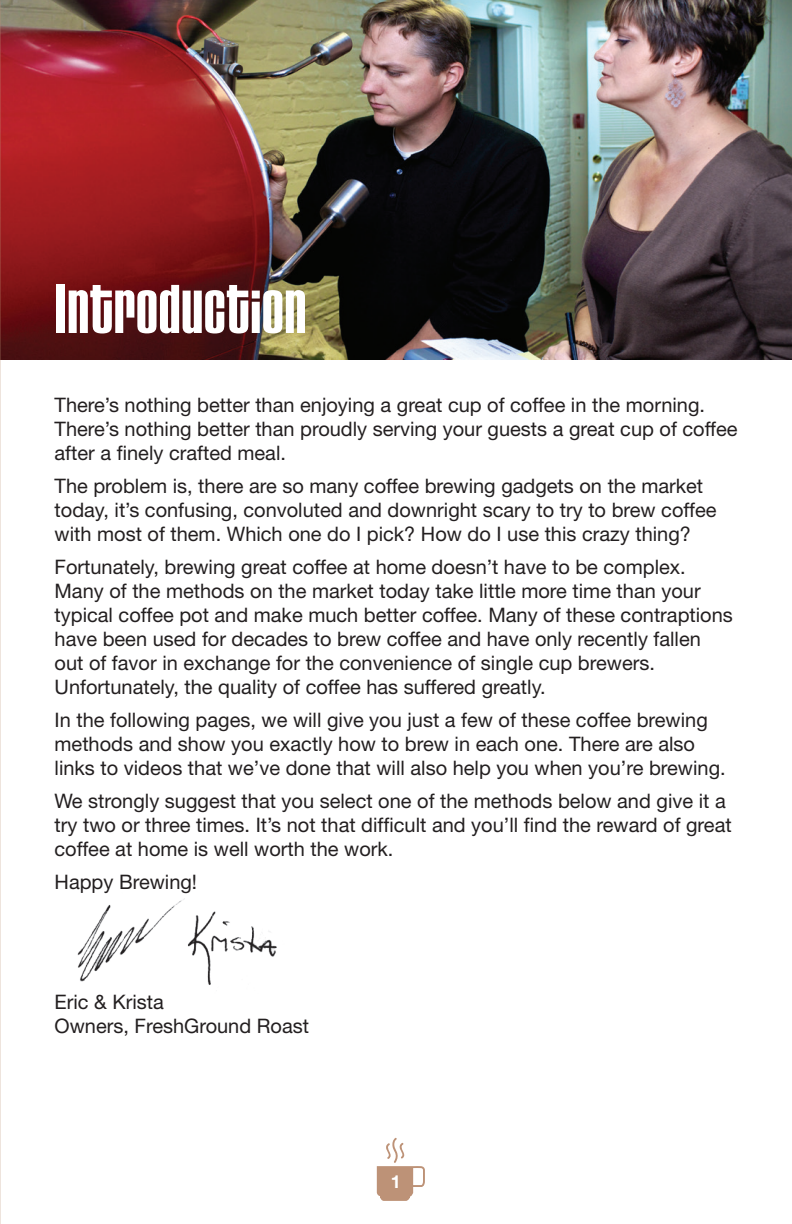
<style>
.page{position:relative;width:792px;height:1224px;background:#fff}
.page>*{position:absolute;margin:0;border:0;box-sizing:border-box;transform-origin:0 0}
.t1{font:72px "House Gothic Bold Four";color:#fff}
.t2{font:20px/24px "Helvetica Neue";color:#231f20}
.t3{font:700 18px "Helvetica Neue";color:#fff}
</style>
<div class="page">
<img style="left:77px;top:898px;width:200px;height:87px">
<img style="left:0;top:0;width:792px;height:360px">
<svg style="left:377px;top:1138px;width:48px;height:63px"></svg>
<hr style="left:380px;top:1196px;width:30px;height:2px;background:#bd9277">
<h1 class="t1" style="left:54px;top:267px;width:254px">Introduction</h1>
<p class="t2" style="left:55px;top:392px;width:685px">There’s nothing better than enjoying a great cup of coffee in the morning.<br>There’s nothing better than proudly serving your guests a great cup of coffee after a finely crafted meal.</p>
<p class="t2" style="left:55px;top:473px;width:663px">The problem is, there are so many coffee brewing gadgets on the market today, it’s confusing, convoluted and downright scary to try to brew coffee with most of them. Which one do I pick? How do I use this crazy thing?</p>
<p class="t2" style="left:55px;top:554px;width:680px">Fortunately, brewing great coffee at home doesn’t have to be complex.<br>Many of the methods on the market today take little more time than your typical coffee pot and make much better coffee. Many of these contraptions have been used for decades to brew coffee and have only recently fallen out of favor in exchange for the convenience of single cup brewers.<br>Unfortunately, the quality of coffee has suffered greatly.</p>
<p class="t2" style="left:55px;top:707px;width:673px">In the following pages, we will give you just a few of these coffee brewing methods and show you exactly how to brew in each one. There are also links to videos that we’ve done that will also help you when you’re brewing.</p>
<p class="t2" style="left:55px;top:788px;width:679px">We strongly suggest that you select one of the methods below and give it a try two or three times. It’s not that difficult and you’ll find the reward of great coffee at home is well worth the work.</p>
<p class="t2" style="left:55px;top:869px;width:144px">Happy Brewing!</p>
<p class="t2" style="left:55px;top:989px;width:256px">Eric &amp; Krista<br>Owners, FreshGround Roast</p>
<p class="t3" style="left:391px;top:1170px;width:12px">1</p>
</div>
